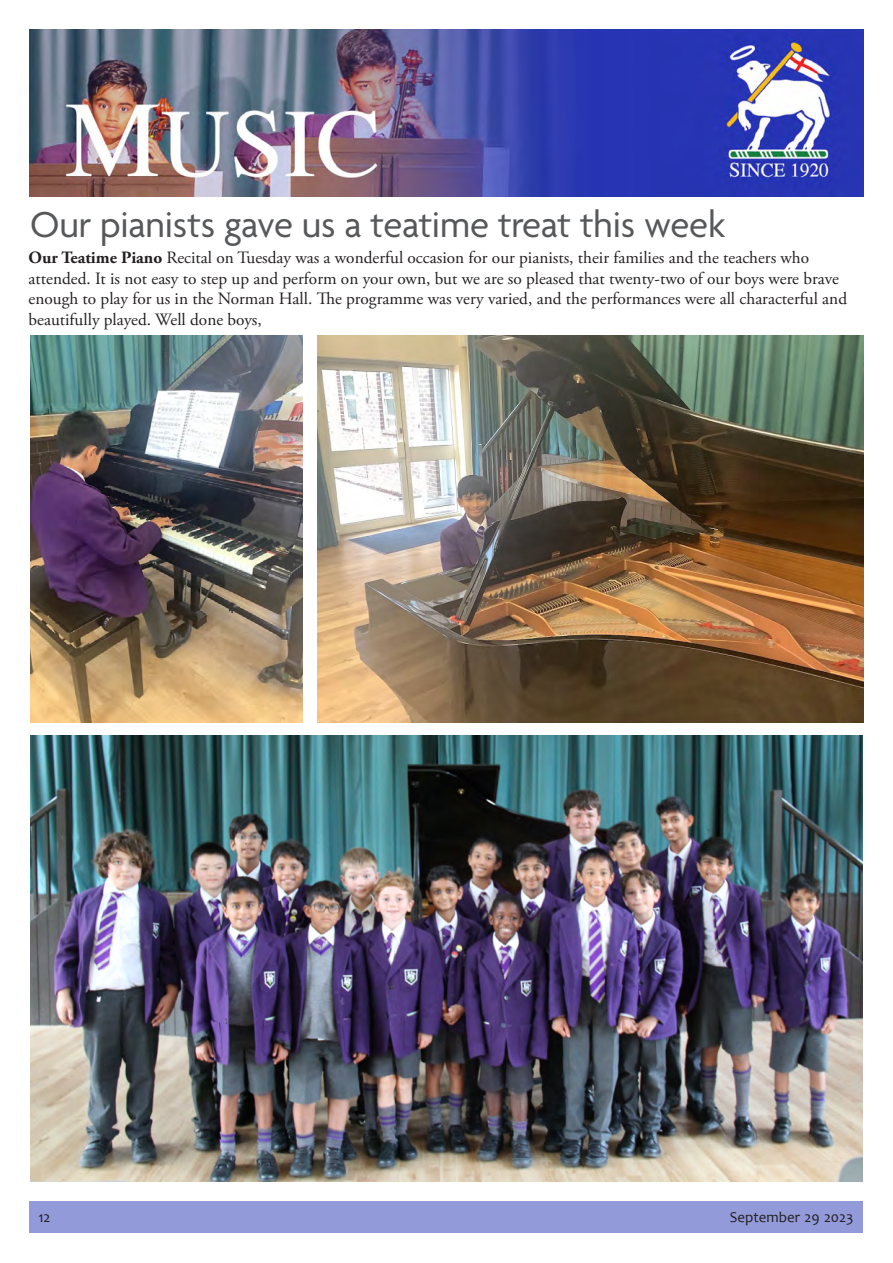
<style>
.page{position:relative;width:893px;height:1263px;background:#fff}
.page>*{position:absolute;margin:0;border:0;box-sizing:border-box;transform-origin:0 0}
.t1{font:39px "Agenda";letter-spacing:-.005em;color:#57585a}
.t2{font:17.25px/20.7px "Adobe Garamond Pro";color:#231f20}
.t3{font:15px "Candara";color:#231f20}
.s1{font-weight:700}
</style>
<div class="page">
<div style="left:29px;top:1201px;width:834px;height:32px;background:#939ad9"></div>
<img style="left:30px;top:30px;width:833px;height:167px">
<img style="left:30px;top:735px;width:833px;height:446px">
<img style="left:30px;top:336px;width:273px;height:387px">
<img style="left:318px;top:336px;width:546px;height:387px">
<p class="t1" style="left:30px;top:203px;width:697px">Our pianists gave us a teatime treat this week</p>
<p class="t2" style="left:29px;top:248px;width:820px"><span class="s1">Our Teatime Piano</span> Recital on Tuesday was a wonderful occasion for our pianists, their families and the teachers who attended. It is not easy to step up and perform on your own, but we are so pleased that twenty-two of our boys were brave enough to play for us in the Norman Hall. The programme was very varied, and the performances were all characterful and beautifully played. Well done boys,</p>
<p class="t3" style="left:38px;top:1207px;width:14px">12</p>
<p class="t3" style="left:730px;top:1207px;width:125px">September 29 2023</p>
</div>
